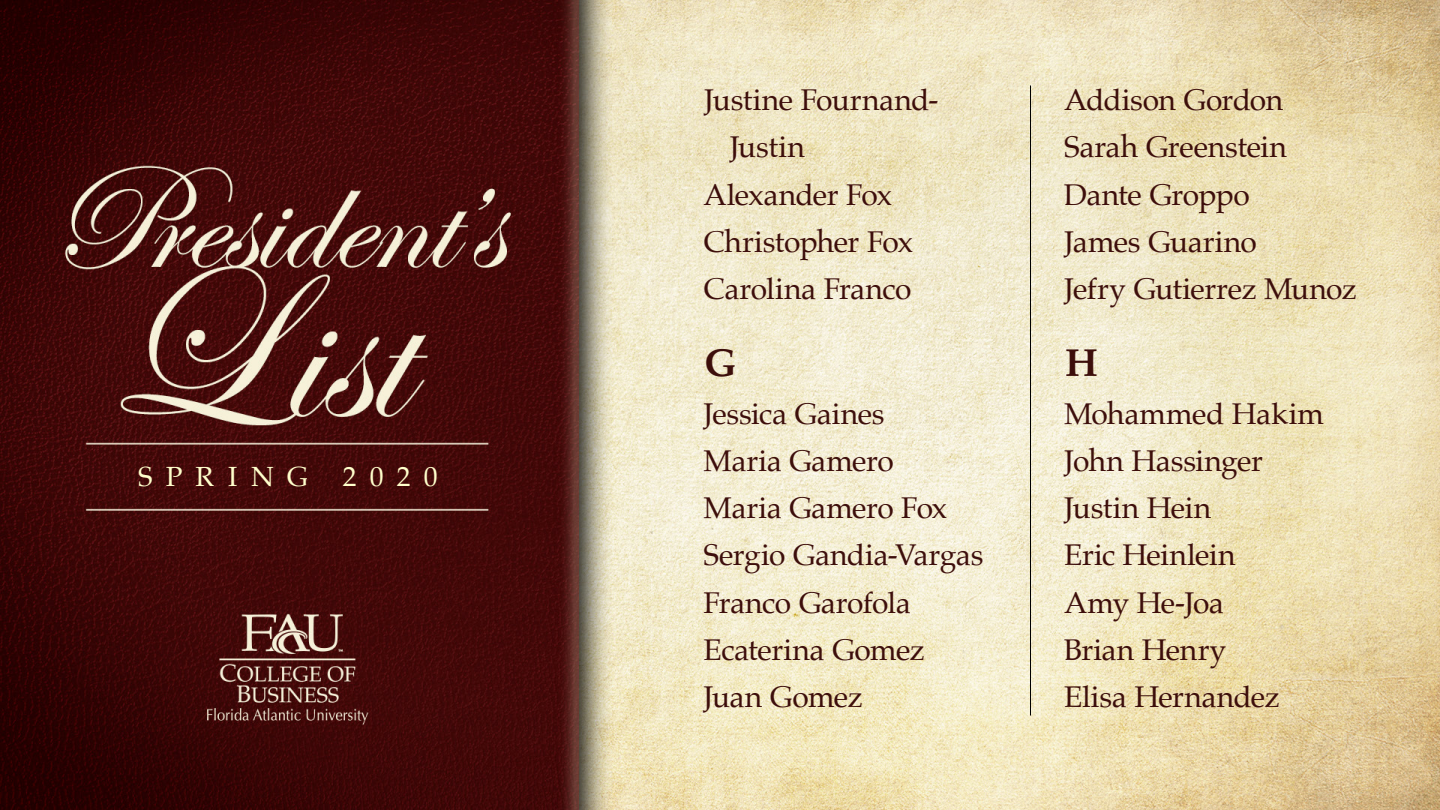
<style>
.page{position:relative;width:1440px;height:810px;background:#fff}
.page>*{position:absolute;margin:0;border:0;box-sizing:border-box;transform-origin:0 0}
.t1{font:700 39px "Palatino";color:#3d0e0b}
.t2{font:30px/47.2px "Palatino";letter-spacing:-.015em;color:#3d0e0b}
.t3{font:27.75px "Palatino";letter-spacing:.475em;color:#ffc}
</style>
<div class="page">
<img style="left:0;top:0;width:1440px;height:810px">
<hr style="left:1030px;top:86px;width:1px;height:630px;background:#000">
<p class="t3" style="left:138px;top:454px;width:171px">SPRING</p>
<p class="t3" style="left:343px;top:454px;width:97px">2020</p>
<p class="t2" style="left:704px;top:76px;width:236px">Justine Fournand-</p>
<p class="t2" style="left:730px;top:123px;width:77px">Justin</p>
<p class="t2" style="left:704px;top:171px;width:190px">Alexander Fox</p>
<p class="t2" style="left:704px;top:218px;width:211px">Christopher Fox</p>
<p class="t2" style="left:704px;top:265px;width:210px">Carolina Franco</p>
<h1 class="t1" style="left:704px;top:330px;width:34px">G</h1>
<p class="t2" style="left:703px;top:390px;width:281px">Jessica Gaines<br>Maria Gamero<br>Maria Gamero Fox<br>Sergio Gandia-Vargas<br>Franco Garofola<br>Ecaterina Gomez<br>Juan Gomez</p>
<p class="t2" style="left:1064px;top:76px;width:294px">Addison Gordon<br>Sarah Greenstein<br>Dante Groppo<br>James Guarino<br>Jefry Gutierrez Munoz</p>
<h1 class="t1" style="left:1065px;top:330px;width:34px">H</h1>
<p class="t2" style="left:1064px;top:390px;width:261px">Mohammed Hakim<br>John Hassinger<br>Justin Hein<br>Eric Heinlein<br>Amy He-Joa<br>Brian Henry<br>Elisa Hernandez</p>
</div>
